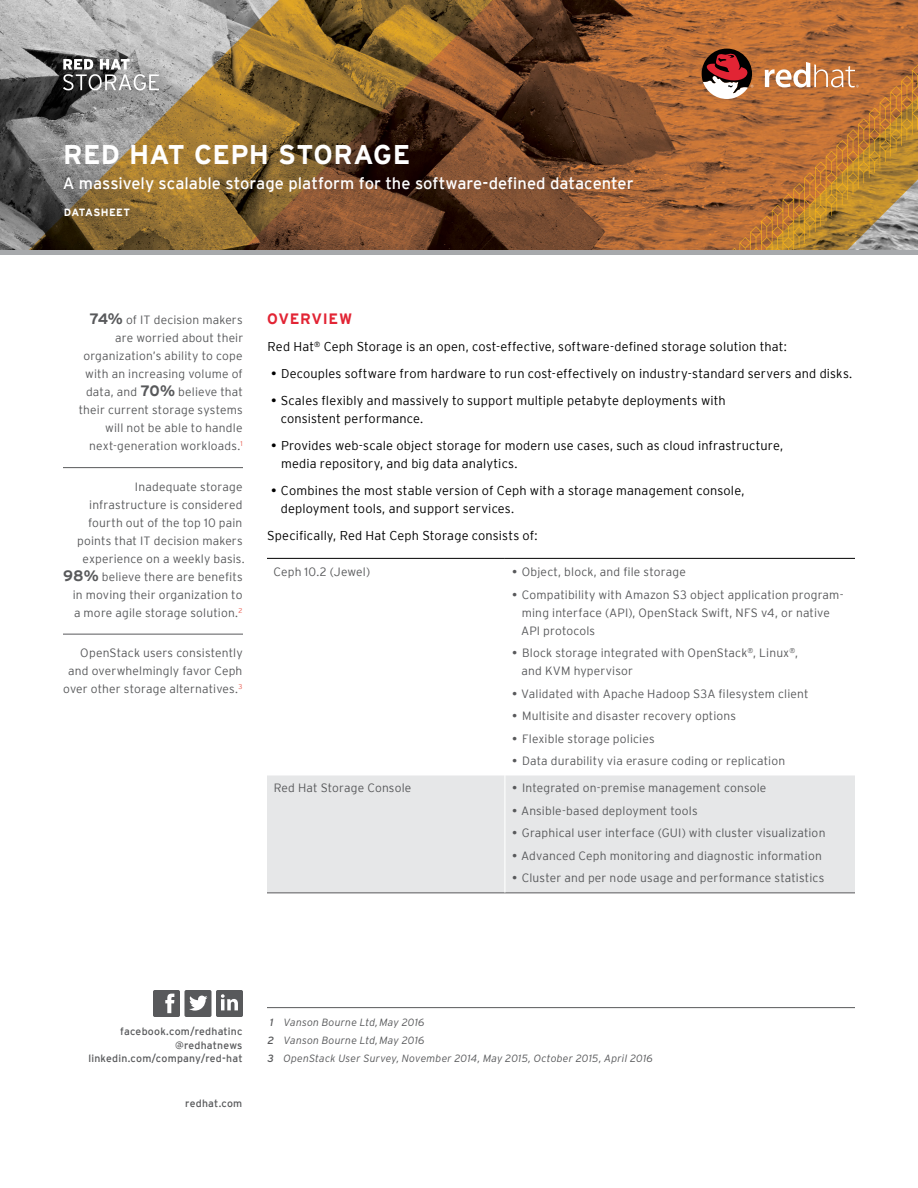
<style>
.page{position:relative;width:918px;height:1188px;background:#fff}
.page>*{position:absolute;margin:0;border:0;box-sizing:border-box;transform-origin:0 0}
.t1{font:700 27px "Interstate";letter-spacing:.015em;color:#fff}
.t2{font:16.5px "Interstate";color:#fff}
.t3{font:700 15px "Interstate";letter-spacing:.045em;color:#e22434}
.t4{font:300 12.75px/18px "Interstate";letter-spacing:.01em;color:#000}
.t5{font:300 12px/18px "Interstate";letter-spacing:.015em;color:#58595b;text-align:right}
.t6{font:italic 300 10.5px/18px "Interstate";letter-spacing:.02em;color:#58595b}
.t7{font:10.5px/13.5px "Interstate";letter-spacing:.02em;color:#58595b;text-align:right}
.t8{font:700 10.5px "Interstate";letter-spacing:.035em;color:#fff}
.s1{font-weight:700;font-size:15px}
.s2{font-weight:400}
</style>
<div class="page">
<img style="left:0;top:0;width:918px;height:250px">
<svg style="left:153px;top:990px;width:90px;height:27px"></svg>
<div style="left:267px;top:776px;width:588px;height:116px;background:#e6e7e8"></div>
<hr style="left:267px;top:892px;width:238px;height:1px;background:#58595b">
<hr style="left:505px;top:892px;width:350px;height:1px;background:#58595b">
<hr style="left:504px;top:776px;width:1px;height:116px;background:#fff">
<hr style="left:267px;top:558px;width:238px;height:1px;background:#000">
<hr style="left:505px;top:558px;width:350px;height:1px;background:#000">
<hr style="left:63px;top:467px;width:180px;height:1px;background:#58595b">
<hr style="left:63px;top:634px;width:180px;height:1px;background:#58595b">
<hr style="left:267px;top:1007px;width:588px;height:1px;background:#58595b">
<svg style="left:765px;top:62px;width:94px;height:25px"></svg>
<svg style="left:702px;top:49px;width:51px;height:50px"></svg>
<svg style="left:63px;top:59px;width:96px;height:31px"></svg>
<div style="left:0;top:250px;width:918px;height:5px;background:#a7a9ac"></div>
<h1 class="t1" style="left:63px;top:140px;width:348px">RED HAT CEPH STORAGE</h1>
<h2 class="t2" style="left:63px;top:174px;width:572px">A massively scalable storage platform for the software-defined datacenter</h2>
<p class="t8" style="left:64px;top:206px;width:68px">DATASHEET</p>
<p class="t5" style="left:79px;top:311px;width:166px"><span class="s1">74%</span> of IT decision makers are worried about their organization’s ability to cope with an increasing volume of data, and <span class="s1">70%</span> believe that their current storage systems will not be able to handle next-generation workloads.<sup>1</sup></p>
<p class="t5" style="left:63px;top:477px;width:183px">Inadequate storage infrastructure is considered fourth out of the top 10 pain points that IT decision makers experience on a weekly basis.<br><span class="s1">98%</span> believe there are benefits in moving their organization to<br>a more agile storage solution.<sup>2</sup></p>
<p class="t5" style="left:63px;top:644px;width:181px">OpenStack users consistently and overwhelmingly favor Ceph over other storage alternatives.<sup>3</sup></p>
<p class="t3" style="left:267px;top:310px;width:87px">OVERVIEW</p>
<p class="t4" style="left:268px;top:337px;width:521px">Red Hat<sup>®</sup> Ceph Storage is an open, cost-effective, software-defined storage solution that:</p>
<p class="t4" style="left:271px;top:364px;width:583px"><span class="s2">•</span> Decouples software from hardware to run cost-effectively on industry-standard servers and disks.</p>
<p class="t4" style="left:281px;top:391px;width:447px;text-indent:-10px"><span class="s2">•</span> Scales flexibly and massively to support multiple petabyte deployments with consistent performance.</p>
<p class="t4" style="left:281px;top:436px;width:504px;text-indent:-10px"><span class="s2">•</span> Provides web-scale object storage for modern use cases, such as cloud infrastructure, media repository, and big data analytics.</p>
<p class="t4" style="left:281px;top:481px;width:465px;text-indent:-10px"><span class="s2">•</span> Combines the most stable version of Ceph with a storage management console, deployment tools, and support services.</p>
<p class="t4" style="left:267px;top:526px;width:272px">Specifically, Red Hat Ceph Storage consists of:</p>
<p class="t5" style="left:273px;top:563px;width:98px">Ceph 10.2 (Jewel)</p>
<p class="t5" style="left:512px;top:563px;width:175px"><span class="s2">•</span> Object, block, and file storage</p>
<p class="t5" style="left:521px;top:585px;width:324px;text-align:left;text-indent:-9px"><span class="s2">•</span> Compatibility with Amazon S3 object application program&shy;ming interface (API), OpenStack Swift, NFS v4, or native<br>API protocols</p>
<p class="t5" style="left:522px;top:644px;width:278px;text-align:left;text-indent:-9px"><span class="s2">•</span> Block storage integrated with OpenStack<sup>®</sup>, Linux<sup>®</sup>, and KVM hypervisor</p>
<p class="t5" style="left:512px;top:684px;width:298px"><span class="s2">•</span> Validated with Apache Hadoop S3A filesystem client</p>
<p class="t5" style="left:512px;top:707px;width:225px"><span class="s2">•</span> Multisite and disaster recovery options</p>
<p class="t5" style="left:512px;top:729px;width:144px"><span class="s2">•</span> Flexible storage policies</p>
<p class="t5" style="left:512px;top:752px;width:274px"><span class="s2">•</span> Data durability via erasure coding or replication</p>
<p class="t5" style="left:274px;top:779px;width:139px">Red Hat Storage Console</p>
<p class="t5" style="left:512px;top:779px;width:256px"><span class="s2">•</span> Integrated on-premise management console</p>
<p class="t5" style="left:512px;top:801px;width:187px"><span class="s2">•</span> Ansible-based deployment tools</p>
<p class="t5" style="left:512px;top:824px;width:315px"><span class="s2">•</span> Graphical user interface (GUI) with cluster visualization</p>
<p class="t5" style="left:512px;top:846px;width:311px"><span class="s2">•</span> Advanced Ceph monitoring and diagnostic information</p>
<p class="t5" style="left:512px;top:869px;width:314px"><span class="s2">•</span> Cluster and per node usage and performance statistics</p>
<p class="t7" style="left:88px;top:1024px;width:156px">facebook.com/redhatinc @redhatnews linkedin.com/company/red-hat</p>
<p class="t7" style="left:185px;top:1096px;width:59px">redhat.com</p>
<p class="t6" style="left:267px;top:1013px;width:387px"><span class="s2">1</span> Vanson Bourne Ltd, May 2016<br><span class="s2">2</span> Vanson Bourne Ltd, May 2016<br><span class="s2">3</span> OpenStack User Survey, November 2014, May 2015, October 2015, April 2016</p>
</div>
